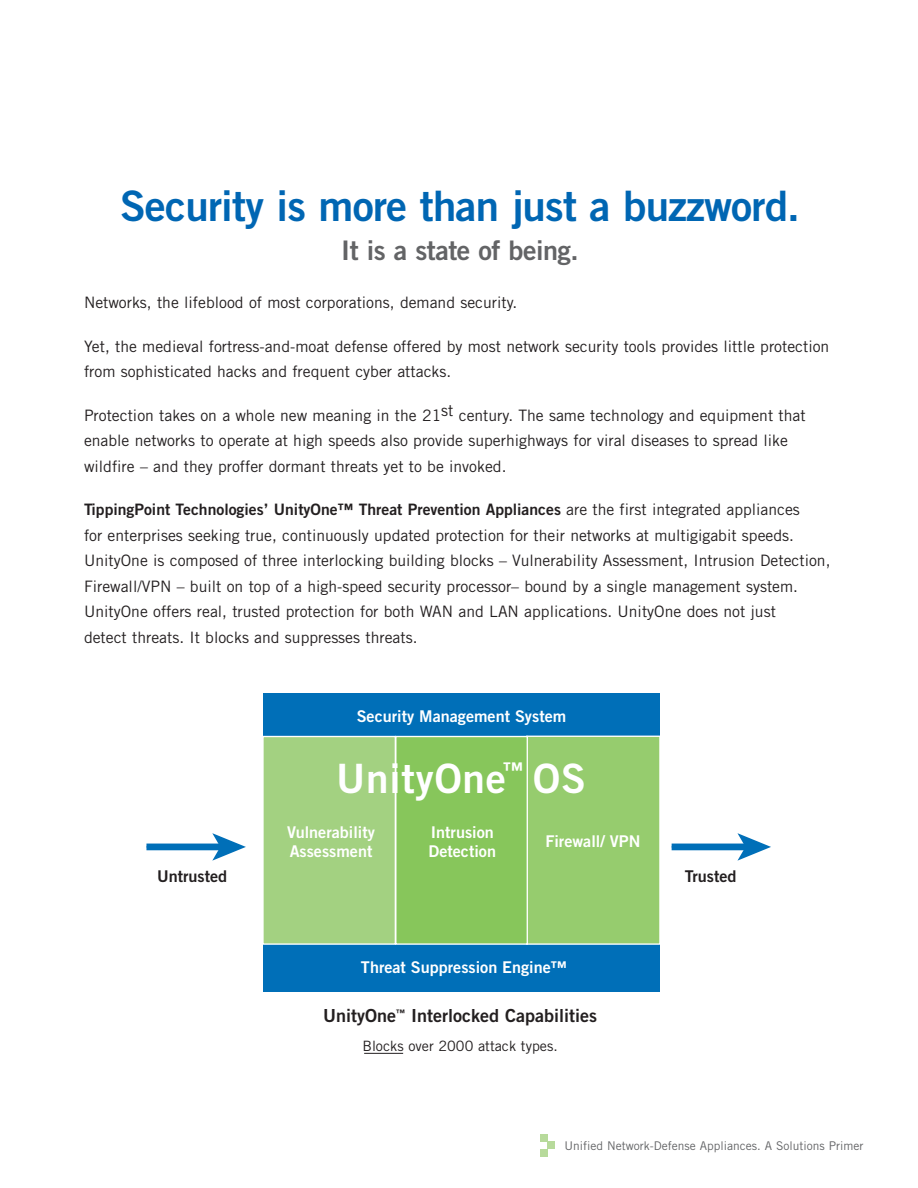
<style>
.page{position:relative;width:918px;height:1188px;background:#fff}
.page>*{position:absolute;margin:0;border:0;box-sizing:border-box;transform-origin:0 0}
.t1{font:42px "Trade Gothic Bold Two";letter-spacing:-.02em;color:#0066b3}
.t2{font:40.5px "Trade Gothic Bold Two";letter-spacing:.02em;color:#fff}
.t3{font:27px "Trade Gothic Bold Two";letter-spacing:-.02em;color:#636466}
.t4{font:20.25px "Trade Gothic Bold Two";color:#fff}
.t5{font:18px "Trade Gothic Bold Two";color:#231f20}
.t6{font:16.2px/19.5px "Trade Gothic Bold Two";color:#fff}
.t7{font:16.2px "Trade Gothic Bold Two";color:#231f20}
.t8{font:15.75px/25.5px "Trade Gothic";color:#231f20}
.t9{font:15.75px "Trade Gothic Bold Two";color:#231f20}
.t10{font:14.25px "Trade Gothic";color:#231f20}
.t11{font:12px "Trade Gothic";color:#636466}
.s1{font-family:"Trade Gothic"}
</style>
<div class="page">
<div style="left:264px;top:693px;width:396px;height:299px;background:#006fb8"></div>
<div style="left:263px;top:737px;width:132px;height:207px;background:#a3d181"></div>
<div style="left:262px;top:736px;width:134px;height:209px;border:1px solid #fff"></div>
<div style="left:527px;top:736px;width:133px;height:208px;background:#96cc6e"></div>
<div style="left:526px;top:736px;width:135px;height:209px;border:1px solid #fff"></div>
<div style="left:396px;top:737px;width:131px;height:207px;background:#87c65b"></div>
<div style="left:395px;top:736px;width:133px;height:209px;border:1px solid #fff"></div>
<div style="left:146px;top:844px;width:76px;height:6px;background:#006fb8"></div>
<svg style="left:212px;top:833px;width:34px;height:28px"></svg>
<div style="left:672px;top:844px;width:75px;height:6px;background:#006fb8"></div>
<svg style="left:737px;top:833px;width:34px;height:28px"></svg>
<div style="left:540px;top:1134px;width:8px;height:8px;background:#b7da9b"></div>
<div style="left:548px;top:1142px;width:7px;height:7px;background:#b7da9b"></div>
<div style="left:540px;top:1149px;width:8px;height:8px;background:#b7da9b"></div>
<hr style="left:364px;top:1053px;width:39px;height:1px;background:#231f20">
<h1 class="t1" style="left:120px;top:190px;width:682px">Security is more than just a buzzword.</h1>
<h3 class="t3" style="left:341px;top:241px;width:239px">It is a state of being.</h3>
<p class="t8" style="left:84px;top:292px;width:435px">Networks, the lifeblood of most corporations, demand security.</p>
<p class="t8" style="left:84px;top:335px;width:747px">Yet, the medieval fortress-and-moat defense offered by most network security tools provides little protection from sophisticated hacks and frequent cyber attacks.</p>
<p class="t8" style="left:84px;top:404px;width:723px">Protection takes on a whole new meaning in the 21st century. The same technology and equipment that enable networks to operate at high speeds also provide superhighways for viral diseases to spread like wildfire – and they proffer dormant threats yet to be invoked.</p>
<p class="t9" style="left:84px;top:504px;width:717px">TippingPoint Technologies’ UnityOne™ Threat Prevention Appliances <span class="s1">are the first integrated appliances</span></p>
<p class="t8" style="left:84px;top:524px;width:748px">for enterprises seeking true, continuously updated protection for their networks at multigigabit speeds.<br>UnityOne is composed of three interlocking building blocks – Vulnerability Assessment, Intrusion Detection, Firewall/VPN – built on top of a high-speed security processor– bound by a single management system.<br>UnityOne offers real, trusted protection for both WAN and LAN applications. UnityOne does not just<br>detect threats. It blocks and suppresses threats.</p>
<p class="t6" style="left:357px;top:708px;width:211px">Security Management System</p>
<p class="t4" style="left:503px;top:763px;width:22px">™</p>
<h2 class="t2" style="left:336px;top:764px;width:251px">UnityOne OS</h2>
<p class="t6" style="left:545px;top:833px;width:96px">Firewall/ VPN</p>
<p class="t6" style="left:287px;top:824px;width:89px">Vulnerability<br>Assessment</p>
<p class="t6" style="left:429px;top:824px;width:69px">Intrusion<br>Detection</p>
<p class="t7" style="left:157px;top:871px;width:72px">Untrusted</p>
<p class="t7" style="left:685px;top:871px;width:53px">Trusted</p>
<p class="t6" style="left:361px;top:959px;width:208px">Threat Suppression Engine™</p>
<p class="t5" style="left:323px;top:1009px;width:276px">UnityOne<sup>™</sup> Interlocked Capabilities</p>
<p class="t10" style="left:363px;top:1041px;width:197px">Blocks over 2000 attack types.</p>
<p class="t11" style="left:564px;top:1141px;width:301px">Unified Network-Defense Appliances. A Solutions Primer</p>
</div>
